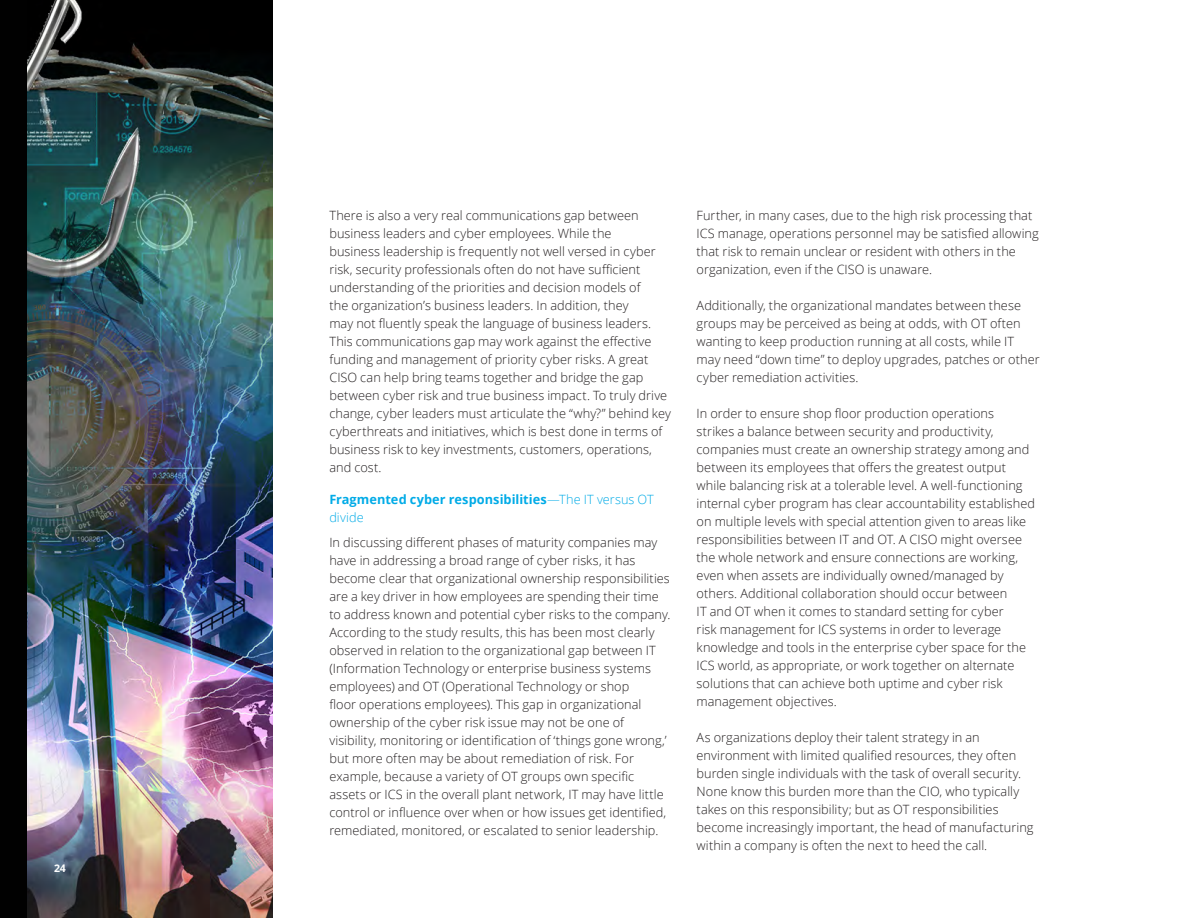
<style>
.page{position:relative;width:1188px;height:918px;background:#fff}
.page>*{position:absolute;margin:0;border:0;box-sizing:border-box;transform-origin:0 0}
.t1{font:300 12.75px/18px "Open Sans";letter-spacing:.005em;color:#231f20}
.t2{font:700 12.75px/18px "Open Sans";letter-spacing:.005em;color:#00abe7}
.t3{font:700 10.5px "Open Sans";color:#fff}
.s1{font-weight:300}
</style>
<div class="page">
<img style="left:0;top:0;width:273px;height:918px">
<p class="t3" style="left:54px;top:861px;width:13px">24</p>
<p class="t1" style="left:329px;top:206px;width:343px">There is also a very real communications gap between business leaders and cyber employees. While the<br>business leadership is frequently not well versed in cyber risk, security professionals often do not have sufficient understanding of the priorities and decision models of<br>the organization’s business leaders. In addition, they<br>may not fluently speak the language of business leaders.<br>This communications gap may work against the effective funding and management of priority cyber risks. A great CISO can help bring teams together and bridge the gap between cyber risk and true business impact. To truly drive change, cyber leaders must articulate the “why?” behind key cyberthreats and initiatives, which is best done in terms of business risk to key investments, customers, operations, and cost.</p>
<p class="t2" style="left:329px;top:490px;width:326px">Fragmented cyber responsibilities<span class="s1">—The IT versus OT divide</span></p>
<p class="t1" style="left:329px;top:533px;width:343px">In discussing different phases of maturity companies may have in addressing a broad range of cyber risks, it has become clear that organizational ownership responsibilities are a key driver in how employees are spending their time to address known and potential cyber risks to the company.<br>According to the study results, this has been most clearly observed in relation to the organizational gap between IT (Information Technology or enterprise business systems employees) and OT (Operational Technology or shop<br>floor operations employees). This gap in organizational ownership of the cyber risk issue may not be one of visibility, monitoring or identification of ‘things gone wrong,’ but more often may be about remediation of risk. For example, because a variety of OT groups own specific assets or ICS in the overall plant network, IT may have little control or influence over when or how issues get identified, remediated, monitored, or escalated to senior leadership.</p>
<p class="t1" style="left:697px;top:206px;width:344px">Further, in many cases, due to the high risk processing that ICS manage, operations personnel may be satisfied allowing that risk to remain unclear or resident with others in the organization, even if the CISO is unaware.</p>
<p class="t1" style="left:697px;top:296px;width:345px">Additionally, the organizational mandates between these groups may be perceived as being at odds, with OT often wanting to keep production running at all costs, while IT may need “down time” to deploy upgrades, patches or other cyber remediation activities.</p>
<p class="t1" style="left:697px;top:404px;width:340px">In order to ensure shop floor production operations<br>strikes a balance between security and productivity, companies must create an ownership strategy among and between its employees that offers the greatest output while balancing risk at a tolerable level. A well-functioning internal cyber program has clear accountability established on multiple levels with special attention given to areas like responsibilities between IT and OT. A CISO might oversee the whole network and ensure connections are working, even when assets are individually owned/managed by others. Additional collaboration should occur between<br>IT and OT when it comes to standard setting for cyber<br>risk management for ICS systems in order to leverage knowledge and tools in the enterprise cyber space for the ICS world, as appropriate, or work together on alternate solutions that can achieve both uptime and cyber risk management objectives.</p>
<p class="t1" style="left:697px;top:729px;width:338px">As organizations deploy their talent strategy in an environment with limited qualified resources, they often burden single individuals with the task of overall security.<br>None know this burden more than the CIO, who typically takes on this responsibility; but as OT responsibilities become increasingly important, the head of manufacturing within a company is often the next to heed the call.</p>
</div>
